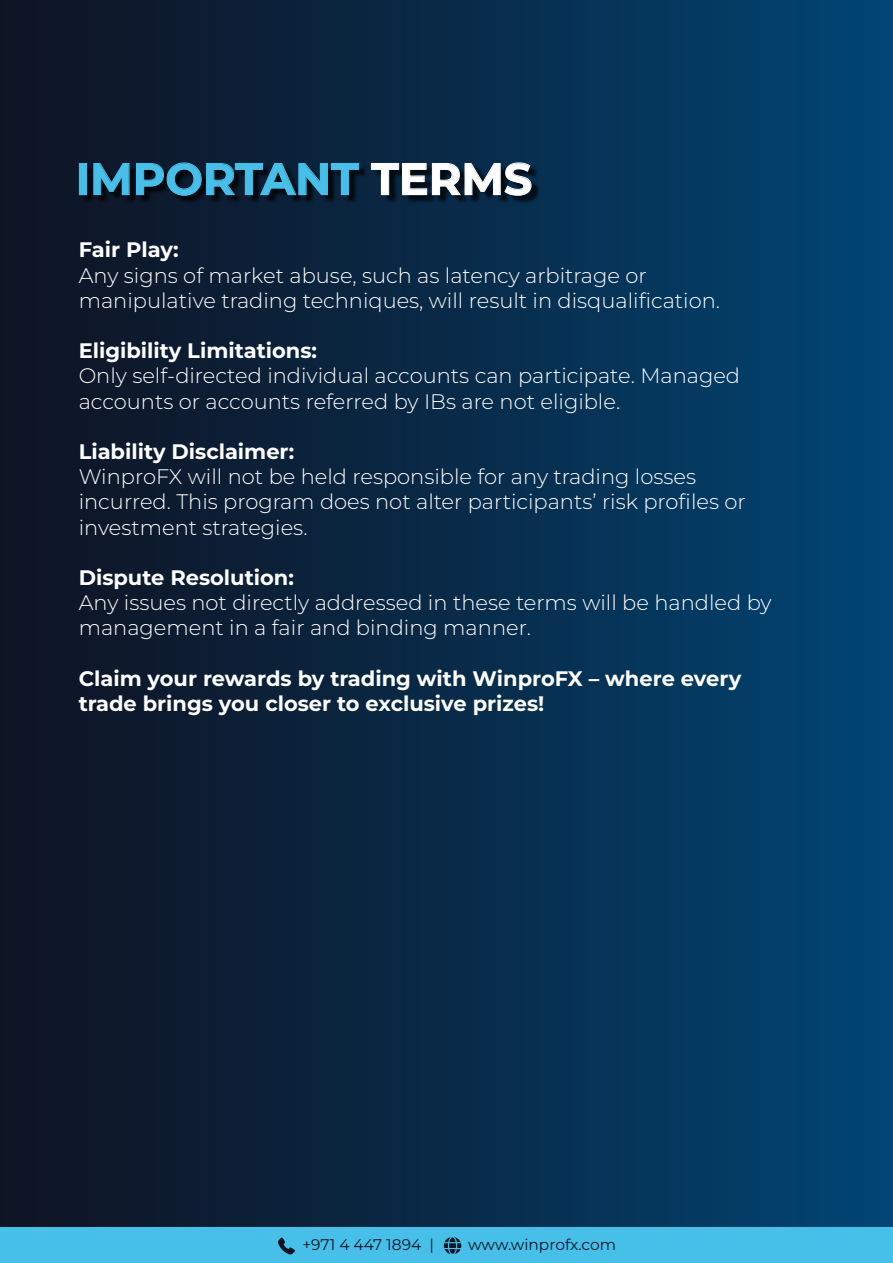
<style>
.page{position:relative;width:893px;height:1263px;background:#fff}
.page>*{position:absolute;margin:0;border:0;box-sizing:border-box;transform-origin:0 0}
.t1{font:700 44.55px "Montserrat";color:#46c0e9}
.t2{font:300 21px/25.2px "Montserrat";color:#fff}
.t3{font:700 21px/25.2px "Montserrat";color:#fff}
.t4{font:15.45px "Montserrat";color:#0f1424}
.s1{color:#fff}
</style>
<div class="page">
<div style="left:0;top:0;width:893px;height:1263px;background:linear-gradient(to right,#101120,#014573)"></div>
<img style="left:77px;top:158px;width:466px;height:59px">
<div style="left:79px;top:163px;width:8px;height:32px;border:1px solid #46c0e9"></div>
<svg style="left:94px;top:163px;width:35px;height:32px"></svg>
<svg style="left:136px;top:163px;width:223px;height:33px"></svg>
<svg style="left:371px;top:163px;width:160px;height:33px"></svg>
<div style="left:0;top:1228px;width:893px;height:35px;background:#46c0e9"></div>
<svg style="left:278px;top:1237px;width:17px;height:17px"></svg>
<svg style="left:444px;top:1237px;width:17px;height:17px"></svg>
<h1 class="t1" style="left:76px;top:149px;width:458px">IMPORTANT <span class="s1">TERMS</span></h1>
<p class="t3" style="left:79px;top:237px;width:101px">Fair Play:</p>
<p class="t2" style="left:79px;top:262px;width:643px">Any signs of market abuse, such as latency arbitrage or manipulative trading techniques, will result in disqualification.</p>
<p class="t3" style="left:79px;top:338px;width:240px">Eligibility Limitations:</p>
<p class="t2" style="left:79px;top:363px;width:663px">Only self-directed individual accounts can participate. Managed accounts or accounts referred by IBs are not eligible.</p>
<p class="t3" style="left:79px;top:438px;width:217px">Liability Disclaimer:</p>
<p class="t2" style="left:79px;top:464px;width:669px">WinproFX will not be held responsible for any trading losses incurred. This program does not alter participants’ risk profiles or investment strategies.</p>
<p class="t3" style="left:79px;top:564px;width:217px">Dispute Resolution:</p>
<p class="t2" style="left:79px;top:590px;width:694px">Any issues not directly addressed in these terms will be handled by management in a fair and binding manner.</p>
<p class="t3" style="left:79px;top:665px;width:664px">Claim your rewards by trading with WinproFX – where every trade brings you closer to exclusive prizes!</p>
<p class="t4" style="left:302px;top:1234px;width:133px">+971 4 447 1894 |</p>
<p class="t4" style="left:468px;top:1234px;width:149px">www.winprofx.com</p>
</div>
